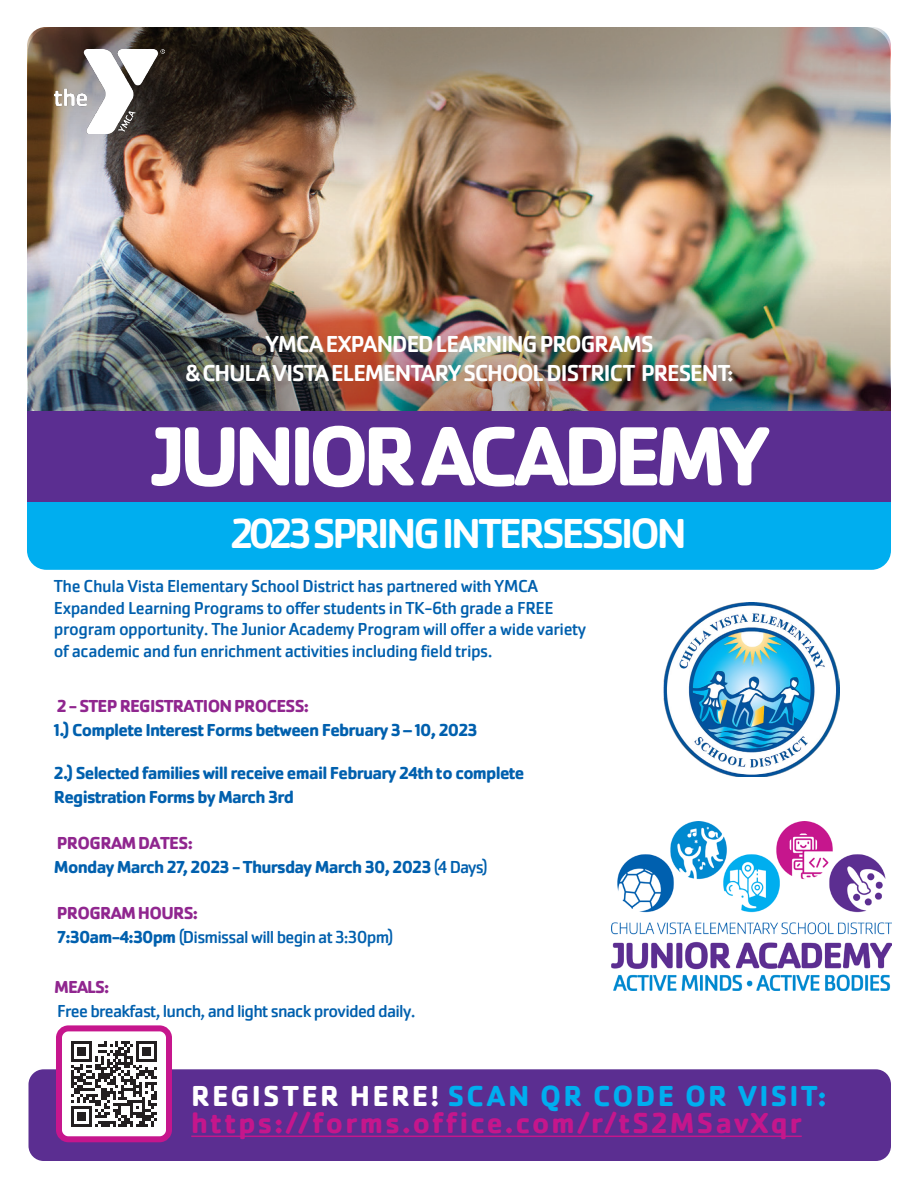
<style>
.page{position:relative;width:918px;height:1188px;background:#fff}
.page>*{position:absolute;margin:0;border:0;box-sizing:border-box;transform-origin:0 0}
.t1{font:700 87px "Cachet Pro";letter-spacing:-.075em;color:#fff}
.t2{font:500 43.5px "Cachet Pro";letter-spacing:-.07em;color:#fff}
.t3{font:700 30px/27px "Cachet Pro";letter-spacing:.075em;color:#c5168c}
.t4{font:500 24px/28.8px "Cachet Pro";letter-spacing:-.04em;color:#fff;text-align:center}
.text{font:18px/21.6px "Cachet Pro";letter-spacing:-.025em;color:#0160ae}
.text-2{font:700 18px/23.1px "Cachet Pro";letter-spacing:-.04em;color:#0160ae}
.s1{color:#90268f}
.s2{font-weight:400}
.s3{font-weight:700;color:#90268f}
.s4{font-weight:700}
.s5{color:#fff}
.s6{color:#00aeef}
</style>
<div class="page">
<img style="left:27px;top:27px;width:864px;height:384px">
<img style="left:28px;top:235px;width:862px;height:184px;border-radius:25px">
<img style="left:28px;top:27px;width:862px;height:183px;border-radius:25px">
<div style="left:28px;top:1069px;width:863px;height:92px;background:#5b2e91;border-radius:15px"></div>
<hr style="left:191px;top:1136px;width:611px;height:1px;background:#c5168c">
<div style="left:27px;top:411px;width:864px;height:91px;background:#5b2e91"></div>
<div style="left:27px;top:508px;width:864px;height:62px;background:#00aeef;border-radius:19px"></div>
<svg style="left:27px;top:502px;width:864px;height:21px"></svg>
<div style="left:59px;top:1028px;width:110px;height:111px;background:#fff;border-radius:9px"></div>
<svg style="left:71px;top:1041px;width:86px;height:86px"></svg>
<div style="left:56px;top:1025px;width:116px;height:117px;border:6px solid #c6168d;border-radius:9px"></div>
<img style="left:54px;top:50px;width:110px;height:84px">
<img style="left:664px;top:603px;width:175px;height:174px">
<img style="left:611px;top:822px;width:281px;height:169px">
<p class="t4" style="left:186px;top:330px;width:550px">YMCA EXPANDED LEARNING PROGRAMS<br>&amp; CHULA VISTA ELEMENTARY SCHOOL DISTRICT PRESENT:</p>
<p class="t1" style="left:149px;top:402px;width:621px">JUNIOR ACADEMY</p>
<p class="t2" style="left:231px;top:509px;width:458px">2023 SPRING INTERSESSION</p>
<p class="text" style="left:54px;top:575px;width:534px">The Chula Vista Elementary School District has partnered with YMCA Expanded Learning Programs to offer students in TK-6th grade a FREE program opportunity. The Junior Academy Program will offer a wide variety of academic and fun enrichment activities including field trips.</p>
<p class="text-2" style="left:54px;top:695px;width:425px"><span class="s1">2 - STEP REGISTRATIONPROCESS:<br></span>1.) Complete Interest Forms between February 3 – 10, 2023</p>
<p class="text-2" style="left:54px;top:761px;width:472px;line-height:24.3px">2.) Selected families will receive email February 24th to complete<br>Registration Forms by March 3rd</p>
<p class="text-2" style="left:54px;top:831px;width:435px;line-height:24px"><span class="s1">PROGRAM DATES:<br></span>Monday March 27, 2023 - Thursday March 30, 2023 <span class="s2">(4 Days)</span></p>
<p class="text" style="left:57px;top:901px;width:338px;line-height:24px"><span class="s3">PROGRAMHOURS:<br></span><span class="s4">7:30am-4:30pm</span> (Dismissal will begin at 3:30pm)</p>
<p class="text" style="left:54px;top:975px;width:363px;line-height:24px"><span class="s3">MEALS:<br></span>Free breakfast, lunch, and light snack provided daily.</p>
<p class="t3" style="left:191px;top:1083px;width:637px"><span class="s5">REGISTER HERE!</span> <span class="s6">SCAN QR CODE OR VISIT: </span>https://forms.office.com/r/tS2MSavXqr</p>
</div>
